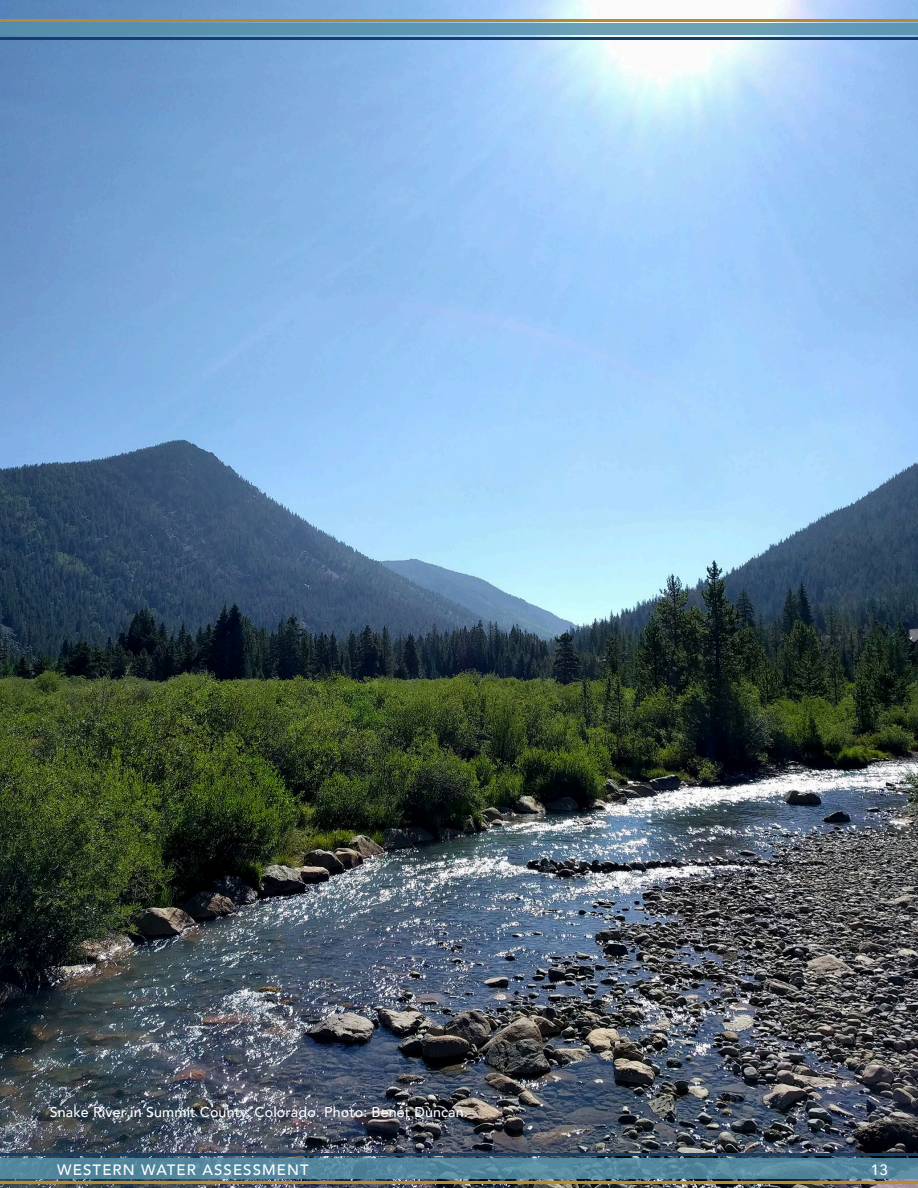
<style>
.page{position:relative;width:918px;height:1188px;background:#fff}
.page>*{position:absolute;margin:0;border:0;box-sizing:border-box;transform-origin:0 0}
.t1{font:600 16.5px "Myriad Pro";color:#fff}
.Document_Information{font:500 15px "Avenir";letter-spacing:.075em;color:#fff}
.t2{font:500 14.25px "Avenir";letter-spacing:.01em;color:#fff}
</style>
<div class="page">
<img style="left:0;top:0;width:918px;height:1188px">
<svg style="left:0;top:1159px;width:918px;height:20px;background:#54879d"></svg>
<svg style="left:0;top:23px;width:917px;height:11px;background:#6098b2"></svg>
<hr style="left:0;top:37px;width:918px;height:3px;background:#143d67">
<hr style="left:0;top:1153px;width:918px;height:3px;background:#143d67">
<hr style="left:0;top:1181px;width:918px;height:3px;background:#b18d2f">
<hr style="left:0;top:19px;width:918px;height:3px;background:#b18d2f">
<p class="t2" style="left:50px;top:1100px;width:420px">Snake River in Summit County, Colorado. Photo: Benét Duncan.</p>
<p class="t1" style="left:131px;top:1110px;width:10px">1</p>
<p class="Document_Information" style="left:57px;top:1157px;width:253px">WESTERN WATER ASSESSMENT</p>
<p class="Document_Information" style="left:871px;top:1157px;width:18px">13</p>
</div>
